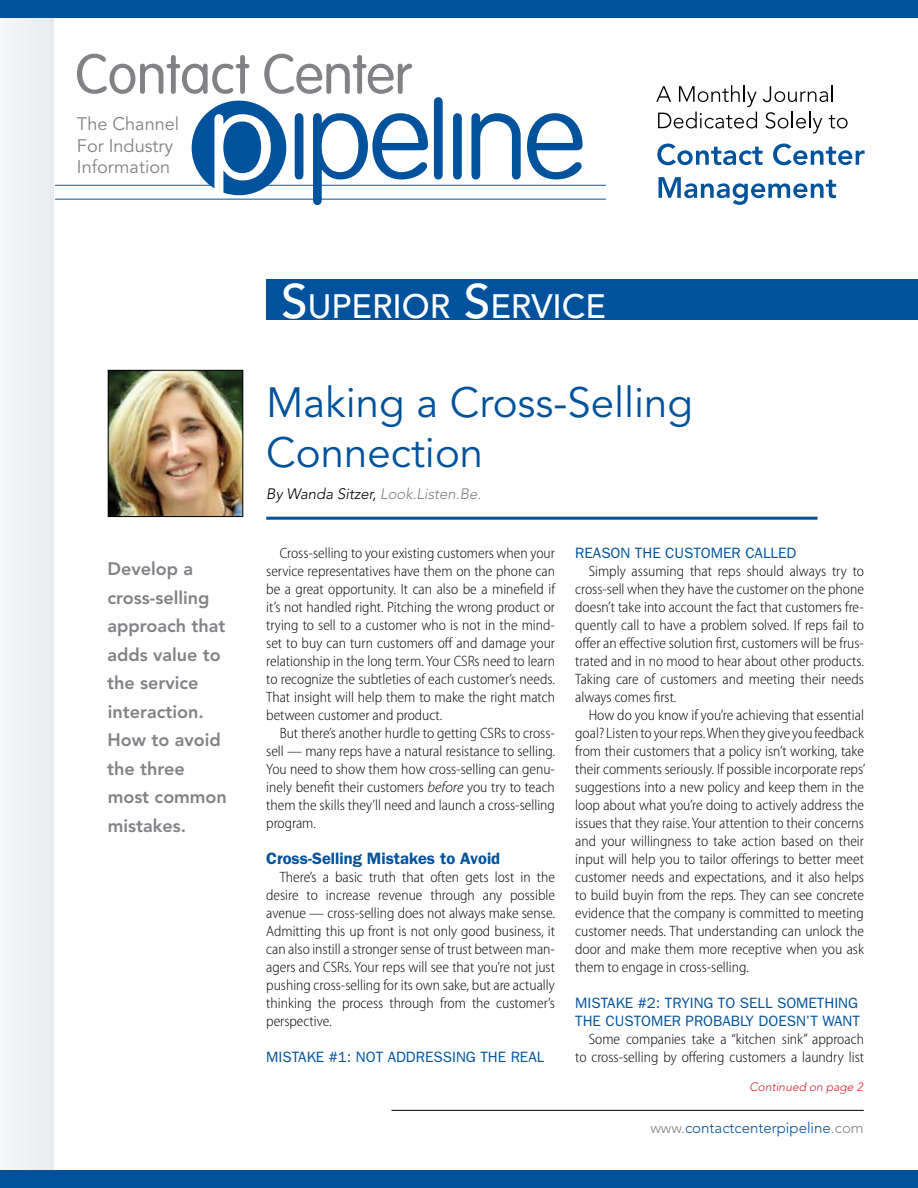
<style>
.page{position:relative;width:918px;height:1188px;background:#fff}
.page>*{position:absolute;margin:0;border:0;box-sizing:border-box;transform-origin:0 0}
.t1{font:42px/49.5px "Avenir";color:#00529c}
.t2{font:500 33.6px "Avenir";color:#fff}
.t3{font:18.15px/21.8px "Avenir";color:#808285}
.t4{font:800 18px/28.5px "Avenir";color:#808285}
.t5{font:600 16.5px "Franklin Gothic";color:#00529c}
.t6{font:300 semi-condensed 15px/18px "Myriad Pro";color:#000;text-align:justify}
.t7{font:15px/18px "Franklin Gothic";color:#00529c}
.t8{font:300 15px "Avenir";color:#00529c}
.t9{font:italic 300 15px "Avenir";color:#808285}
.t10{font:italic 300 12px "Avenir";color:#d2232a}
.s1{font-size:48px}
.s2{color:#000}
.s3{font-style:italic;font-stretch:normal}
.s4{color:#808285}
</style>
<div class="page">
<div style="left:0;top:0;width:54px;height:1188px;background:#eef1f3"></div>
<hr style="left:392px;top:1110px;width:472px;height:1px;background:#000">
<hr style="left:55px;top:185px;width:158px;height:1px;background:#00529c">
<hr style="left:225px;top:185px;width:381px;height:1px;background:#00529c">
<hr style="left:55px;top:199px;width:551px;height:1px;background:#00529c">
<svg style="left:264px;top:54px;width:148px;height:40px"></svg>
<svg style="left:77px;top:54px;width:172px;height:40px"></svg>
<svg style="left:527px;top:113px;width:56px;height:66px"></svg>
<svg style="left:471px;top:113px;width:50px;height:66px"></svg>
<svg style="left:453px;top:113px;width:9px;height:66px"></svg>
<svg style="left:434px;top:97px;width:9px;height:82px"></svg>
<svg style="left:313px;top:113px;width:115px;height:92px"></svg>
<svg style="left:295px;top:113px;width:8px;height:66px"></svg>
<svg style="left:192px;top:101px;width:94px;height:94px"></svg>
<div style="left:223px;top:122px;width:38px;height:51px;background:#00529c;border-radius:50%"></div>
<hr style="left:266px;top:517px;width:552px;height:3px;background:#00529c">
<div style="left:0;top:0;width:918px;height:18px;background:#00529c"></div>
<div style="left:0;top:1170px;width:918px;height:18px;background:#00529c"></div>
<div style="left:266px;top:280px;width:652px;height:40px;background:#00529c"></div>
<img style="left:110px;top:372px;width:131px;height:143px">
<div style="left:108px;top:370px;width:135px;height:147px;border:1px solid #000"></div>
<svg style="left:657px;top:144px;width:106px;height:21px"></svg>
<svg style="left:773px;top:144px;width:92px;height:21px"></svg>
<svg style="left:659px;top:177px;width:177px;height:28px"></svg>
<svg style="left:763px;top:85px;width:70px;height:17px"></svg>
<svg style="left:656px;top:85px;width:101px;height:43px"></svg>
<svg style="left:765px;top:112px;width:57px;height:22px"></svg>
<svg style="left:829px;top:115px;width:19px;height:13px"></svg>
<p class="t3" style="left:77px;top:113px;width:104px">The Channel<br>For Industry<br>Information</p>
<p class="t4" style="left:107px;top:555px;width:121px">Develop a cross-selling approach that adds value to the service interaction.<br>How to avoid the three most common mistakes.</p>
<h2 class="t2" style="left:281px;top:287px;width:326px"><span class="s1">S</span>UPERIOR <span class="s1">S</span>ERVICE</h2>
<h1 class="t1" style="left:266px;top:379px;width:429px">Making a Cross-Selling<br>Connection</h1>
<p class="t9" style="left:266px;top:485px;width:217px"><span class="s2">By Wanda Sitzer,</span> Look.Listen.Be.</p>
<p class="t6" style="left:266px;top:544px;width:290px;text-indent:14px">Cross-selling to your existing customers when your service representatives have them on the phone can be a great opportunity. It can also be a minefield if it’s not handled right. Pitching the wrong product or trying to sell to a customer who is not in the mind&shy;set to buy can turn customers off and damage your relationship in the long term. Your CSRs need to learn to recognize the subtleties of each customer’s needs.<br>That insight will help them to make the right match between customer and product.</p>
<p class="t6" style="left:266px;top:724px;width:290px;text-indent:14px">But there’s another hurdle to getting CSRs to cross&shy;sell — many reps have a natural resistance to selling.<br>You need to show them how cross-selling can genu&shy;inely benefit their customers <span class="s3">before</span> you try to teach them the skills they’ll need and launch a cross-selling program.</p>
<p class="t5" style="left:266px;top:849px;width:235px">Cross-Selling Mistakes to Avoid</p>
<p class="t6" style="left:266px;top:868px;width:290px;text-indent:14px">There’s a basic truth that often gets lost in the desire to increase revenue through any possible avenue — cross-selling does not always make sense.<br>Admitting this up front is not only good business, it can also instill a stronger sense of trust between man&shy;agers and CSRs. Your reps will see that you’re not just pushing cross-selling for its own sake, but are actually thinking the process through from the customer’s perspective.</p>
<p class="t7" style="left:266px;top:1048px;width:280px">MISTAKE #1: NOT ADDRESSING THE REAL</p>
<p class="t7" style="left:575px;top:544px;width:223px">REASON THE CUSTOM ER CALLED</p>
<p class="t6" style="left:575px;top:562px;width:290px;text-indent:14px">Simply assuming that reps should always try to cross-sell when they have the customer on the phone doesn’t take into account the fact that customers fre&shy;quently call to have a problem solved. If reps fail to offer an effective solution first, customers will be frus&shy;trated and in no mood to hear about other products.<br>Taking care of customers and meeting their needs always comes first.</p>
<p class="t6" style="left:575px;top:706px;width:292px;text-indent:14px">How do you know if you’re achieving that essential goal? Listen to your reps. When they give you feedback from their customers that a policy isn’t working, take their comments seriously. If possible incorporate reps’ suggestions into a new policy and keep them in the loop about what you’re doing to actively address the issues that they raise. Your attention to their concerns and your willingness to take action based on their input will help you to tailor offerings to better meet customer needs and expectations, and it also helps to build buyin from the reps. They can see concrete evidence that the company is committed to meeting customer needs. That understanding can unlock the door and make them more receptive when you ask them to engage in cross-selling.</p>
<p class="t7" style="left:575px;top:994px;width:286px">MISTAKE #2: TRYING TO SELL SOM ETHING<br>THE CUSTOM ER PROBABLY DOESN ’T WANT</p>
<p class="t6" style="left:575px;top:1030px;width:290px;text-align:right">Some companies take a “kitchen sink” approach to cross-selling by offering customers a laundry list</p>
<p class="t10" style="left:750px;top:1080px;width:115px">Continued on page 2</p>
<p class="t8" style="left:650px;top:1119px;width:215px"><span class="s4">www.</span>contactcenterpipeline<span class="s4">.com</span></p>
</div>
